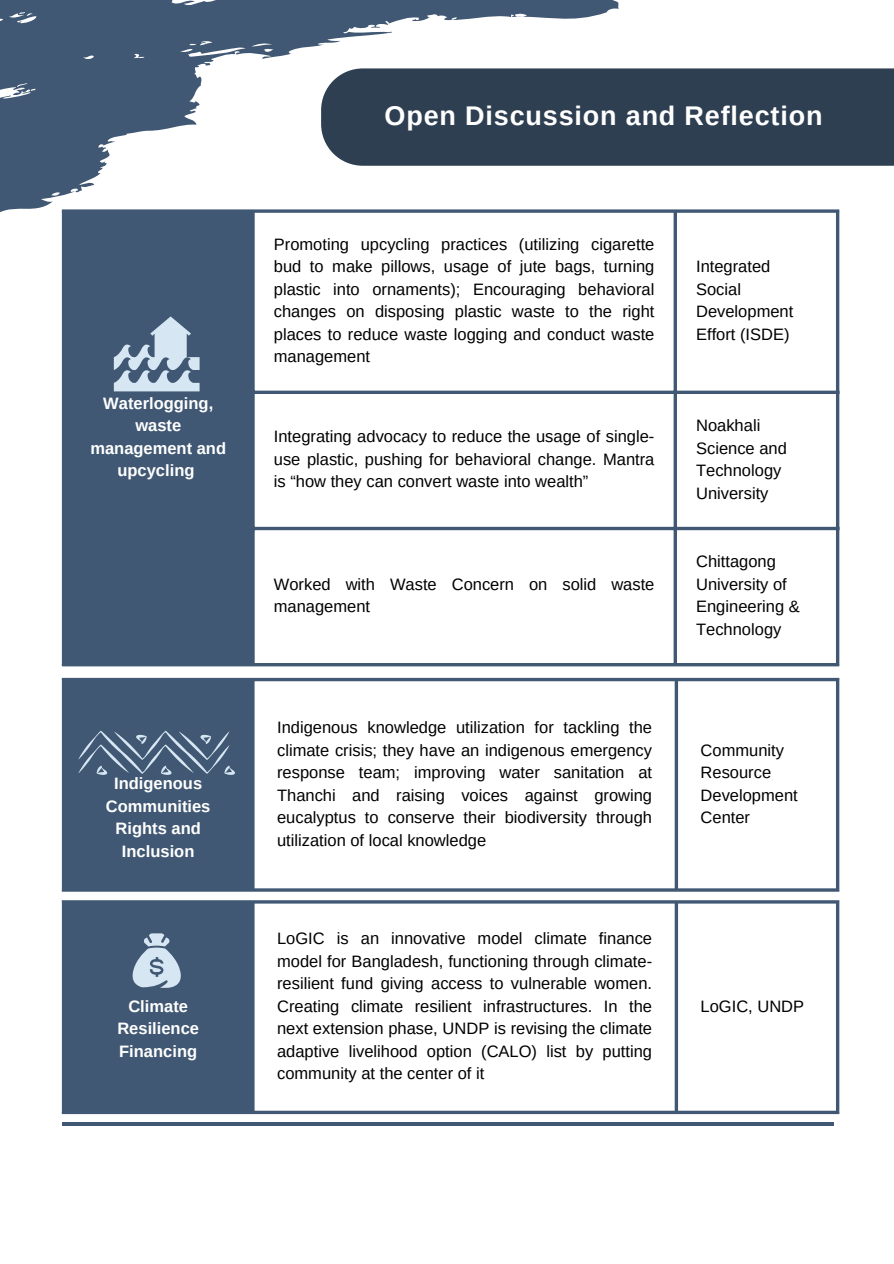
<style>
.page{position:relative;width:894px;height:1264px;background:#fff}
.page>*{position:absolute;margin:0;border:0;box-sizing:border-box;transform-origin:0 0}
.t1{font:700 27px "Arimo";letter-spacing:.03em;color:#fff}
.t2{font:16.5px/22.5px "Arimo";color:#000}
.t3{font:700 16.5px/22.5px "Arimo";color:#fff;text-align:center}
</style>
<div class="page">
<svg style="left:0;top:0;width:619px;height:245px"></svg>
<hr style="left:62px;top:1122px;width:770px;height:3px;background:#405873">
<div style="left:321px;top:68px;width:572px;height:98px;background:#2e3f52"></div>
<div style="left:63px;top:679px;width:190px;height:211px;background:#405873"></div>
<hr style="left:62px;top:681px;width:3px;height:207px;background:#405873">
<hr style="left:251px;top:681px;width:3px;height:207px;background:#405873">
<svg style="left:674px;top:681px;width:4px;height:207px"></svg>
<svg style="left:835px;top:681px;width:4px;height:207px"></svg>
<hr style="left:62px;top:678px;width:777px;height:3px;background:#405873">
<hr style="left:62px;top:888px;width:777px;height:3px;background:#405873">
<div style="left:63px;top:211px;width:190px;height:454px;background:#405873"></div>
<hr style="left:62px;top:213px;width:3px;height:450px;background:#405873">
<hr style="left:251px;top:213px;width:3px;height:450px;background:#405873">
<hr style="left:673px;top:213px;width:3px;height:450px;background:#405873">
<svg style="left:835px;top:213px;width:4px;height:450px;fill:#405873"></svg>
<svg style="left:62px;top:209px;width:777px;height:4px;background:#5a6f86"></svg>
<svg style="left:254px;top:390px;width:585px;height:4px;background:#5d7188"></svg>
<hr style="left:251px;top:527px;width:588px;height:3px;background:#405873">
<hr style="left:62px;top:663px;width:777px;height:3px;background:#405873">
<svg style="left:114px;top:316px;width:85px;height:75px"></svg>
<svg style="left:78px;top:730px;width:157px;height:44px"></svg>
<div style="left:63px;top:901px;width:190px;height:211px;background:#405873"></div>
<hr style="left:62px;top:903px;width:3px;height:207px;background:#405873">
<hr style="left:251px;top:903px;width:3px;height:207px;background:#405873">
<svg style="left:674px;top:903px;width:4px;height:207px"></svg>
<svg style="left:835px;top:903px;width:4px;height:207px"></svg>
<hr style="left:62px;top:900px;width:777px;height:3px;background:#405873">
<svg style="left:62px;top:1110px;width:777px;height:4px;background:#596e85"></svg>
<svg style="left:132px;top:933px;width:49px;height:54px"></svg>
<p class="t3" style="left:90px;top:391px;width:137px">Waterlogging, waste management and upcycling</p>
<p class="t3" style="left:106px;top:772px;width:106px">Indigenous<br>Communities<br>Rights and<br>Inclusion</p>
<p class="t3" style="left:117px;top:994px;width:83px">Climate<br>Resilience<br>Financing</p>
<h1 class="t1" style="left:384px;top:100px;width:439px">Open Discussion and Reflection</h1>
<p class="t2" style="left:274px;top:233px;width:382px;text-align:justify">Promoting upcycling practices (utilizing cigarette bud to make pillows, usage of jute bags, turning plastic into ornaments); Encouraging behavioral changes on disposing plastic waste to the right places to reduce waste logging and conduct waste management</p>
<p class="t2" style="left:696px;top:255px;width:99px">Integrated<br>Social<br>Development<br>Effort (ISDE)</p>
<p class="t2" style="left:274px;top:425px;width:382px;text-align:justify">Integrating advocacy to reduce the usage of single&shy;use plastic, pushing for behavioral change. Mantra is “how they can convert waste into wealth”</p>
<p class="t2" style="left:696px;top:414px;width:92px">Noakhali<br>Science and<br>Technology<br>University</p>
<p class="t2" style="left:274px;top:573px;width:382px">Worked with Waste Concern on solid waste management</p>
<p class="t2" style="left:277px;top:716px;width:376px;text-align:justify">Indigenous knowledge utilization for tackling the climate crisis; they have an indigenous emergency response team; improving water sanitation at Thanchi and raising voices against growing eucalyptus to conserve their biodiversity through utilization of local knowledge</p>
<p class="t2" style="left:277px;top:927px;width:376px;text-align:justify">LoGIC is an innovative model climate finance model for Bangladesh, functioning through climate&shy;resilient fund giving access to vulnerable women.<br>Creating climate resilient infrastructures. In the next extension phase, UNDP is revising the climate adaptive livelihood option (CALO) list by putting community at the center of it</p>
<p class="t2" style="left:696px;top:550px;width:105px">Chittagong<br>University of<br>Engineering &amp;<br>Technology</p>
<p class="t2" style="left:700px;top:738px;width:99px">Community<br>Resource<br>Development<br>Center</p>
<p class="t2" style="left:700px;top:994px;width:105px">LoGIC, UNDP</p>
</div>
